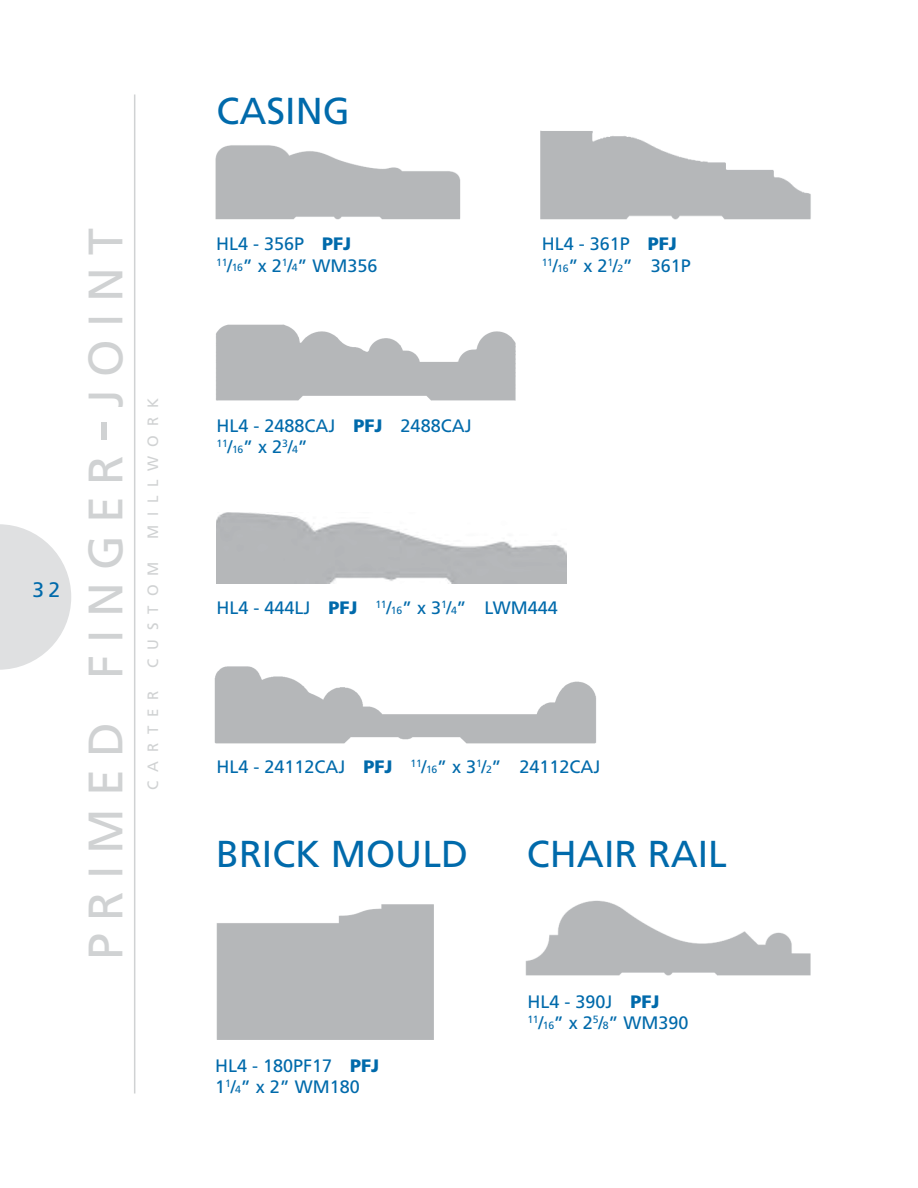
<style>
.page{position:relative;width:918px;height:1188px;background:#fff}
.page>*{position:absolute;margin:0;border:0;box-sizing:border-box;transform-origin:0 0}
.t1{font:48.3px "Frutiger LT Std";letter-spacing:.25em;color:#d0d2d3}
.t2{font:37.5px "Frutiger LT Std";color:#006aab}
.t3{font:21px "Frutiger LT Std";color:#006aab}
.t4{font:18px "Frutiger LT Std";color:#006aab}
.t5{font:15px "Frutiger LT Std";letter-spacing:.6em;color:#d0d2d3}
.t6{font:10.5px "Frutiger LT Std";color:#006aab}
.s1{font-size:69px}
.s2{font-weight:900}
.s3{font-size:10.5px}
.s4{font-size:18px}
</style>
<div class="page">
<svg style="left:0;top:524px;width:71px;height:146px"></svg>
<hr style="left:134px;top:94px;width:1px;height:1000px;background:#d0d2d3">
<img style="left:215px;top:145px;width:246px;height:75px">
<img style="left:216px;top:904px;width:218px;height:136px">
<img style="left:540px;top:130px;width:271px;height:90px">
<img style="left:216px;top:512px;width:351px;height:72px">
<img style="left:525px;top:900px;width:286px;height:76px">
<img style="left:216px;top:324px;width:300px;height:77px">
<img style="left:214px;top:666px;width:382px;height:78px">
<p class="t3" style="left:33px;top:577px;width:29px">32</p>
<h1 class="t1" style="left:77px;top:960px;width:733px;rotate:-90deg">primed finger<span class="s1">-</span>joint</h1>
<p class="t5" style="left:144px;top:539px;width:143px;rotate:-90deg">MILLWORK</p>
<p class="t5" style="left:144px;top:668px;width:108px;rotate:-90deg">CUSTOM</p>
<p class="t5" style="left:144px;top:790px;width:101px;rotate:-90deg">CARTER</p>
<p class="t2" style="left:217px;top:89px;width:135px">CASING</p>
<p class="t4" style="left:216px;top:233px;width:137px">HL4 - 356P <span class="s2">PFJ</span></p>
<p class="t4" style="left:216px;top:255px;width:163px"><sup>11</sup>/<span class="s3">16</span>” x 2<sup>1</sup>/<span class="s3">4</span>” WM356</p>
<p class="t4" style="left:217px;top:415px;width:257px">HL4 - 2488CAJ <span class="s2">PFJ</span> 2488CAJ</p>
<p class="t6" style="left:217px;top:440px;width:93px">11<span class="s4">/</span>16<span class="s4">” x 2</span>3<span class="s4">/</span>4<span class="s4">”</span></p>
<p class="t4" style="left:542px;top:233px;width:137px">HL4 - 361P <span class="s2">PFJ</span></p>
<p class="t4" style="left:542px;top:255px;width:151px"><sup>11</sup>/<span class="s3">16</span>” x 2<sup>1</sup>/<span class="s3">2</span>” 361P</p>
<p class="t4" style="left:216px;top:598px;width:343px">HL4 - 444LJ <span class="s2">PFJ</span> <sup>11</sup>/<span class="s3">16</span>” x 3<sup>1</sup>/<span class="s3">4</span>” LWM444</p>
<p class="t4" style="left:216px;top:756px;width:386px">HL4 - 24112CAJ <span class="s2">PFJ</span> <sup>11</sup>/<span class="s3">16</span>” x 3<sup>1</sup>/<span class="s3">2</span>” 24112CAJ</p>
<p class="t2" style="left:216px;top:832px;width:254px">BRICK MOULD</p>
<p class="t4" style="left:215px;top:1055px;width:166px">HL4 - 180PF17 <span class="s2">PFJ</span></p>
<p class="t4" style="left:215px;top:1077px;width:146px">1<sup>1</sup>/<span class="s3">4</span>” x 2” WM180</p>
<p class="t2" style="left:527px;top:832px;width:201px">CHAIR RAIL</p>
<p class="t4" style="left:527px;top:991px;width:134px">HL4 - 390J <span class="s2">PFJ</span></p>
<p class="t4" style="left:527px;top:1012px;width:163px"><sup>11</sup>/<span class="s3">16</span>” x 2<sup>5</sup>/<span class="s3">8</span>” WM390</p>
</div>
